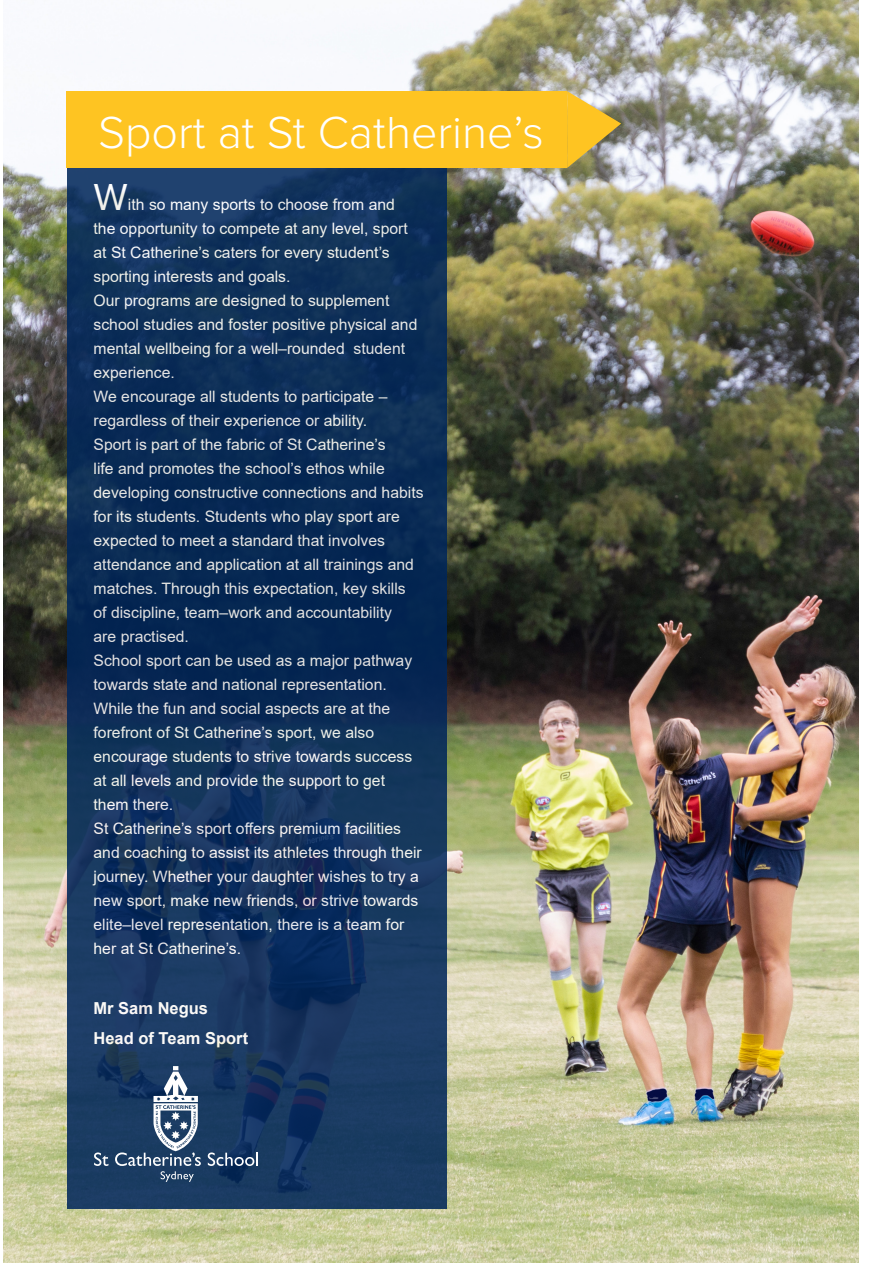
<style>
.page{position:relative;width:893px;height:1263px;background:#fff}
.page>*{position:absolute;margin:0;border:0;box-sizing:border-box;transform-origin:0 0}
.t1{font:300 46.5px "Proxima Nova";color:#fff}
.t2{font:39px "Proxima Nova";color:#fff}
.t3{font:700 16.5px/30px "Arial";color:#fff}
.t4{font:15.75px/24px "Arial";color:#fff}
</style>
<div class="page">
<img style="left:4px;top:0;width:854px;height:1262px">
<svg style="left:67px;top:168px;width:379px;height:1041px;background:#0f305a"></svg>
<div style="left:67px;top:91px;width:500px;height:77px;background:#fec422"></div>
<svg style="left:567px;top:91px;width:54px;height:77px;background:#d3b662"></svg>
<svg style="left:94px;top:1152px;width:14px;height:14px"></svg>
<svg style="left:208px;top:1152px;width:50px;height:14px"></svg>
<svg style="left:115px;top:1066px;width:86px;height:116px;background:#45607f"></svg>
<p class="t1" style="left:98px;top:98px;width:447px">Sport at St Catherine’s</p>
<h2 class="t2" style="left:94px;top:168px;width:36px">W</h2>
<p class="t4" style="left:94px;top:192px;width:332px;text-indent:34px">ith so many sports to choose from and<br>the opportunity to compete at any level, sport at St Catherine’s caters for every student’s sporting interests and goals.<br>Our programs are designed to supplement school studies and foster positive physical and mental wellbeing for a well–rounded student experience.<br>We encourage all students to participate – regardless of their experience or ability.<br>Sport is part of the fabric of St Catherine’s<br>life and promotes the school’s ethos while developing constructive connections and habits for its students. Students who play sport are expected to meet a standard that involves attendance and application at all trainings and matches. Through this expectation, key skills<br>of discipline, team–work and accountability<br>are practised.<br>School sport can be used as a major pathway towards state and national representation.<br>While the fun and social aspects are at the forefront of St Catherine’s sport, we also encourage students to strive towards success at all levels and provide the support to get them there.<br>St Catherine’s sport offers premium facilities and coaching to assist its athletes through their journey. Whether your daughter wishes to try a new sport, make new friends, or strive towards elite–level representation, there is a team for her at St Catherine’s.</p>
<p class="t3" style="left:94px;top:993px;width:156px">Mr Sam Negus<br>Head of Team Sport</p>
</div>
